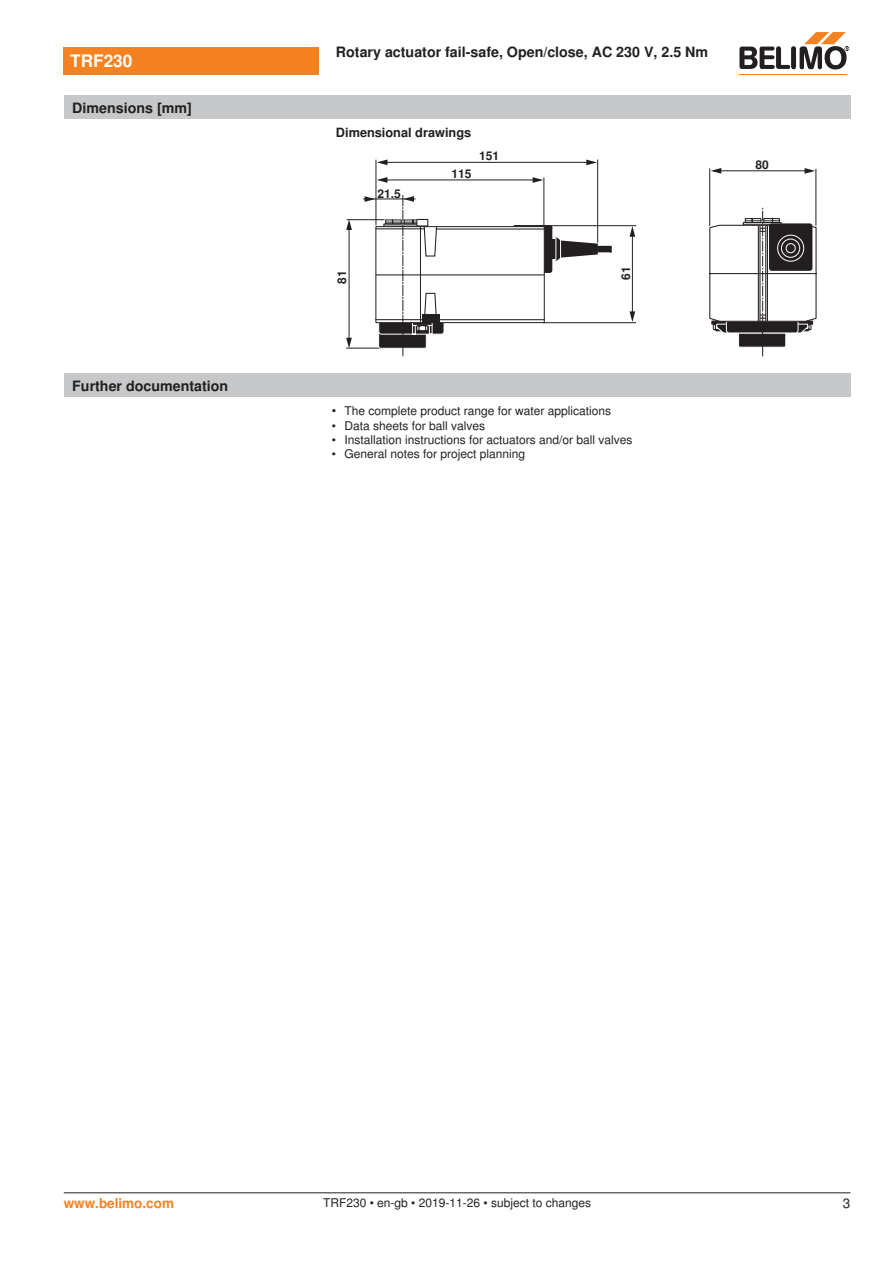
<style>
.page{position:relative;width:893px;height:1263px;background:#fff}
.page>*{position:absolute;margin:0;border:0;box-sizing:border-box;transform-origin:0 0}
.t1{font:700 17.25px "Nimbus Sans BEL";color:#fff}
.t2{font:700 14.25px "Nimbus Sans BEL";color:#231f20}
.t3{font:700 13.5px "Nimbus Sans BEL";color:#f58220}
.Rechtsbündig_Footer{font:13.5px "Nimbus Sans BEL";color:#231f20}
.t4{font:700 12.75px "Nimbus Sans BEL";color:#231f20}
.Bulletpoints{font:12px "Nimbus Sans BEL";color:#231f20}
.Footer_EU_center{font:12px "Nimbus Sans BEL";color:#231f20}
.t5{font:700 12px "Nimbus Sans BEL";color:#231f20}
.s1{font-size:12.75px}
</style>
<div class="page">
<svg style="left:586px;top:160px;width:11px;height:5px"></svg>
<hr style="left:597px;top:160px;width:1px;height:83px;background:#231f20">
<hr style="left:632px;top:229px;width:1px;height:90px;background:#231f20">
<svg style="left:629px;top:226px;width:6px;height:11px"></svg>
<svg style="left:630px;top:311px;width:5px;height:11px"></svg>
<hr style="left:363px;top:199px;width:52px;height:1px;background:#231f20">
<hr style="left:380px;top:180px;width:160px;height:1px;background:#231f20">
<svg style="left:533px;top:177px;width:10px;height:6px"></svg>
<svg style="left:377px;top:177px;width:10px;height:6px"></svg>
<hr style="left:380px;top:162px;width:214px;height:1px;background:#231f20">
<svg style="left:377px;top:159px;width:10px;height:6px"></svg>
<hr style="left:376px;top:160px;width:1px;height:65px;background:#231f20">
<hr style="left:544px;top:178px;width:1px;height:55px;background:#231f20">
<hr style="left:349px;top:223px;width:1px;height:121px;background:#231f20">
<svg style="left:346px;top:219px;width:6px;height:11px"></svg>
<svg style="left:346px;top:338px;width:6px;height:10px"></svg>
<hr style="left:346px;top:348px;width:37px;height:1px;background:#231f20">
<hr style="left:347px;top:219px;width:37px;height:1px;background:#231f20">
<hr style="left:543px;top:322px;width:93px;height:1px;background:#231f20">
<hr style="left:550px;top:225px;width:86px;height:1px;background:#231f20">
<svg style="left:512px;top:225px;width:40px;height:5px"></svg>
<div style="left:536px;top:225px;width:16px;height:48px;background:#231f20;border-radius:3px"></div>
<div style="left:375px;top:226px;width:170px;height:97px;background:#fff;border:1px solid #231f20"></div>
<hr style="left:376px;top:274px;width:168px;height:1px;background:#231f20">
<div style="left:549px;top:240px;width:8px;height:19px;background:#231f20"></div>
<hr style="left:436px;top:228px;width:108px;height:2px;background:#231f20">
<hr style="left:437px;top:319px;width:107px;height:1px;background:#231f20">
<svg style="left:365px;top:195px;width:80px;height:161px"></svg>
<svg style="left:555px;top:236px;width:57px;height:26px"></svg>
<div style="left:422px;top:314px;width:17px;height:8px;background:#231f20"></div>
<hr style="left:713px;top:171px;width:98px;height:1px;background:#231f20">
<svg style="left:804px;top:168px;width:11px;height:6px"></svg>
<svg style="left:711px;top:168px;width:10px;height:6px"></svg>
<hr style="left:709px;top:168px;width:1px;height:58px;background:#231f20">
<hr style="left:816px;top:169px;width:1px;height:57px;background:#231f20">
<svg style="left:709px;top:206px;width:108px;height:150px"></svg>
<div style="left:64px;top:374px;width:786px;height:23px;background:#c7c8ca"></div>
<div style="left:64px;top:47px;width:255px;height:27px;background:#f58220"></div>
<hr style="left:739px;top:74px;width:107px;height:1px;background:#f58220">
<svg style="left:739px;top:32px;width:110px;height:38px"></svg>
<div style="left:64px;top:96px;width:786px;height:23px;background:#c7c8ca"></div>
<hr style="left:64px;top:1192px;width:786px;height:1px;background:#231f20">
<p class="t1" style="left:70px;top:51px;width:64px">TRF230</p>
<p class="t2" style="left:72px;top:99px;width:121px">Dimensions [mm]</p>
<p class="t2" style="left:72px;top:377px;width:157px">Further documentation</p>
<p class="t2" style="left:336px;top:44px;width:374px">Rotary actuator fail-safe, Open/close, AC 230 V, 2.5 Nm</p>
<p class="t4" style="left:336px;top:125px;width:137px">Dimensional drawings</p>
<p class="t5" style="left:378px;top:186px;width:25px">21.5</p>
<p class="t5" style="left:452px;top:166px;width:22px">115</p>
<p class="t5" style="left:479px;top:148px;width:22px">151</p>
<p class="t5" style="left:334px;top:284px;width:15px;rotate:-90deg">81</p>
<p class="t5" style="left:618px;top:280px;width:15px;rotate:-90deg">61</p>
<p class="t5" style="left:756px;top:157px;width:15px">80</p>
<p class="Bulletpoints" style="left:332px;top:404px;width:281px"><span class="s1">•</span> The complete product range for water applications</p>
<p class="Bulletpoints" style="left:332px;top:418px;width:155px">• Data sheets for ball valves</p>
<p class="Bulletpoints" style="left:332px;top:432px;width:302px">• Installation instructions for actuators and/or ball valves</p>
<p class="Bulletpoints" style="left:332px;top:447px;width:195px">• General notes for project planning</p>
<p class="t3" style="left:64px;top:1195px;width:112px">www.belimo.com</p>
<p class="Footer_EU_center" style="left:323px;top:1196px;width:270px">TRF230 • en-gb • 2019-11-26 • subject to changes</p>
<p class="Rechtsbündig_Footer" style="left:843px;top:1195px;width:9px">3</p>
</div>
